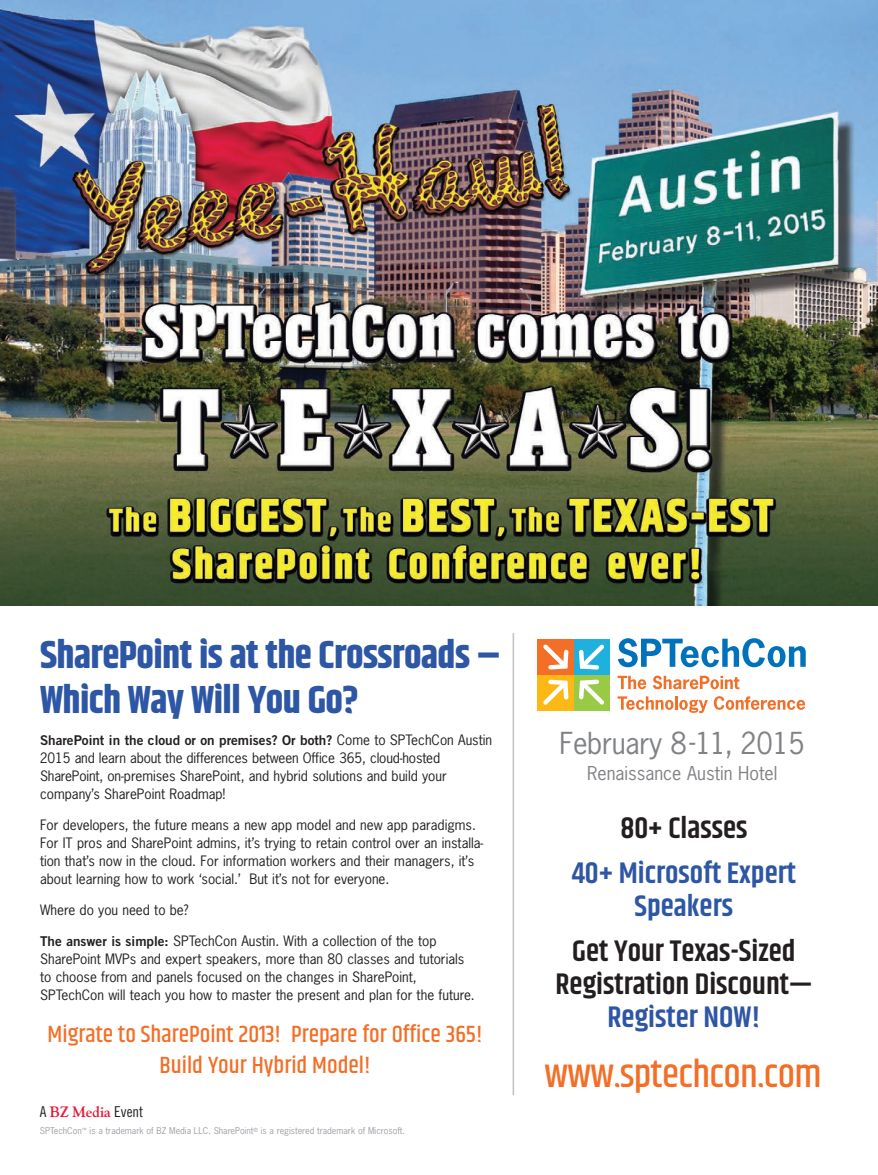
<style>
.page{position:relative;width:878px;height:1175px;background:#fff}
.page>*{position:absolute;margin:0;border:0;box-sizing:border-box;transform-origin:0 0}
.t1{font:700 39px/45px "Khand";letter-spacing:-.015em;color:#2d56a5}
.t2{font:500 39px "Khand";letter-spacing:-.015em;color:#f36e26}
.t3{font:600 30px/33px "Khand";color:#231f20;text-align:center}
.t4{font:600 30px/33px "Khand";color:#2d56a5;text-align:center}
.t5{font:28.5px "News Gothic";letter-spacing:-.01em;color:#808285}
.t6{font:500 23.85px/31.5px "Khand";color:#f36e26;text-align:center}
.t7{font:18px "News Gothic";color:#808285}
.t8{font:700 15px "Goudy";color:#e51836}
.t9{font:13.5px/18px "News Gothic";color:#231f20}
.t10{font:13.5px "Trade Gothic Bold Two";color:#231f20}
.t11{font:8.85px "News Gothic";color:#9f9ea6}
.s1{font-family:"News Gothic"}
.s2{font-family:"Trade Gothic Bold Two"}
.s3{font-family:"Trade Gothic Cond Eighteen";font-weight:400;color:#231f20}
</style>
<div class="page">
<img style="left:0;top:0;width:878px;height:605px">
<svg style="left:617px;top:676px;width:29px;height:13px"></svg>
<svg style="left:652px;top:675px;width:87px;height:14px"></svg>
<svg style="left:617px;top:696px;width:90px;height:17px"></svg>
<svg style="left:713px;top:696px;width:92px;height:14px"></svg>
<svg style="left:618px;top:638px;width:187px;height:29px"></svg>
<div style="left:538px;top:674px;width:36px;height:36px;background:#fcb814"></div>
<div style="left:574px;top:674px;width:35px;height:36px;background:#98ca45"></div>
<div style="left:538px;top:639px;width:36px;height:35px;background:#f36e26"></div>
<div style="left:574px;top:639px;width:35px;height:35px;background:#1fb0de"></div>
<svg style="left:543px;top:644px;width:25px;height:25px"></svg>
<svg style="left:579px;top:644px;width:25px;height:25px"></svg>
<svg style="left:543px;top:679px;width:25px;height:25px"></svg>
<svg style="left:579px;top:679px;width:25px;height:25px"></svg>
<hr style="left:512px;top:633px;width:2px;height:462px;background:#c1c2c4">
<h1 class="t1" style="left:40px;top:634px;width:463px">SharePoint is at the Crossroads –<br>Which Way Will You Go?</h1>
<p class="t10" style="left:40px;top:732px;width:453px">SharePoint in the cloud or on premises? Or both? <span class="s1">Come to SPTechCon Austin</span></p>
<p class="t9" style="left:40px;top:749px;width:408px">2015 and learn about the differences between Office 365, cloud-hosted<br>SharePoint, on-premises SharePoint, and hybrid solutions and build your company’s SharePoint Roadmap!</p>
<p class="t9" style="left:40px;top:816px;width:445px">For developers, the future means a new app model and new app paradigms.<br>For IT pros and SharePoint admins, it’s trying to retain control over an installa&shy;tion that’s now in the cloud. For information workers and their managers, it’s about learning how to work ‘social.’ But it’s not for everyone.</p>
<p class="t9" style="left:40px;top:900px;width:150px">Where do you need to be?</p>
<p class="t9" style="left:40px;top:931px;width:436px"><span class="s2">The answer is simple:</span> SPTechCon Austin. With a collection of the top SharePoint MVPs and expert speakers, more than 80 classes and tutorials to choose from and panels focused on the changes in SharePoint, SPTechCon will teach you how to master the present and plan for the future.</p>
<h3 class="t6" style="left:48px;top:1019px;width:436px">Migrate to SharePoint 2013! Prepare for Office 365!<br>Build Your Hybrid Model!</h3>
<p class="t8" style="left:40px;top:1103px;width:105px"><span class="s3">A</span> BZ Media <span class="s3">Event</span></p>
<p class="t11" style="left:40px;top:1125px;width:366px">SPTechCon<sup>™</sup> is a trademark of BZ Media LLC. SharePoint<sup>®</sup> is a registered trademark of Microsoft.</p>
<h3 class="t5" style="left:559px;top:724px;width:247px">February 8-11, 2015</h3>
<h3 class="t7" style="left:587px;top:761px;width:192px">Renaissance Austin Hotel</h3>
<h2 class="t3" style="left:620px;top:813px;width:128px">80+ Classes</h2>
<h2 class="t4" style="left:571px;top:858px;width:226px">40+ Microsoft Expert<br>Speakers</h2>
<h2 class="t3" style="left:555px;top:936px;width:258px">Get Your Texas-Sized<br>Registration Discount—</h2>
<h2 class="t4" style="left:607px;top:1002px;width:154px">Register NOW!</h2>
<h1 class="t2" style="left:544px;top:1050px;width:278px">www.sptechcon.com</h1>
</div>
